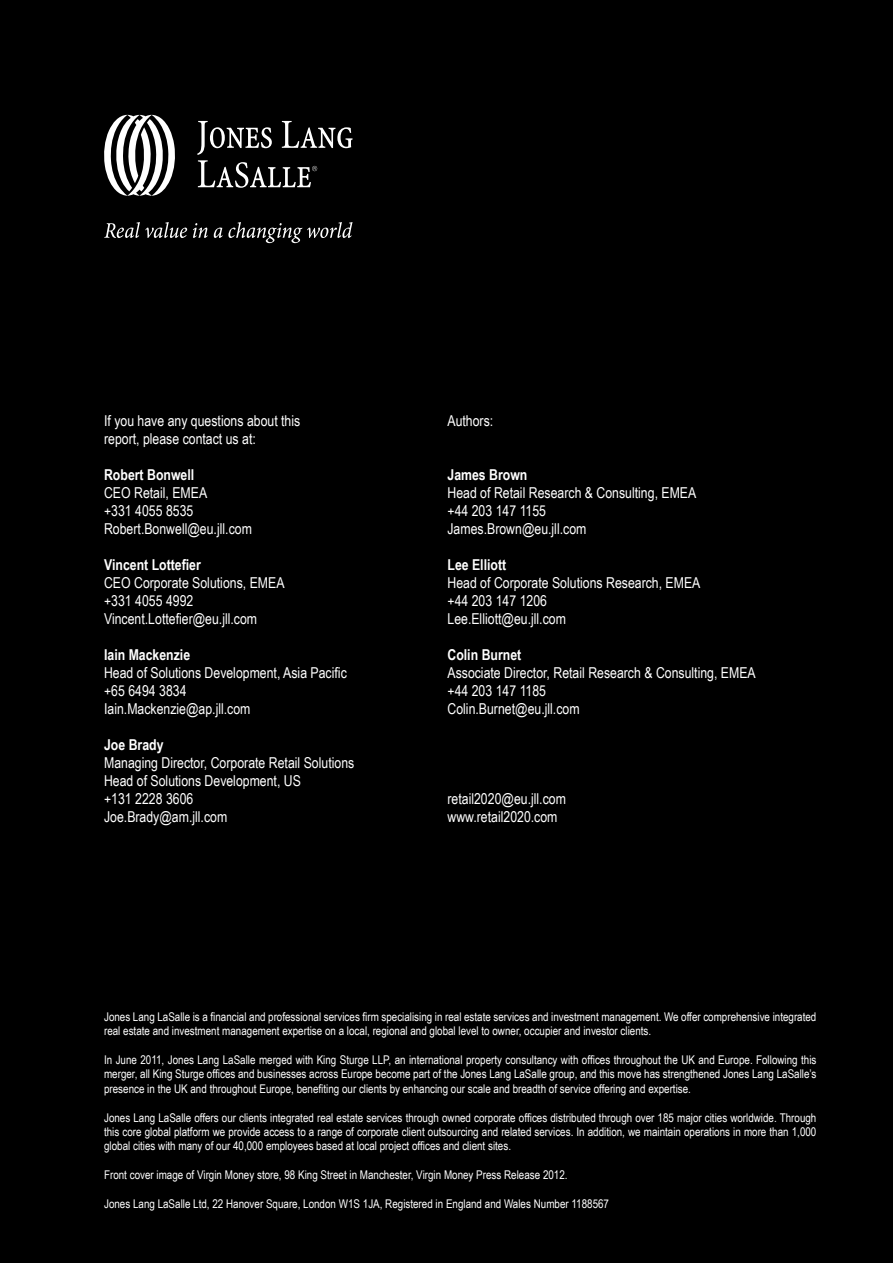
<style>
.page{position:relative;width:893px;height:1263px;background:#000}
.page>*{position:absolute;margin:0;border:0;box-sizing:border-box;transform-origin:0 0}
.t1{font:15px/18px "Arial Narrow";color:#fff}
.t2{font:700 15px "Arial Narrow";color:#fff}
.t3{font:12px/14.4px "Arial Narrow";color:#fff;text-align:justify}
</style>
<div class="page">
<svg style="left:104px;top:114px;width:71px;height:82px"></svg>
<svg style="left:197px;top:121px;width:156px;height:67px"></svg>
<svg style="left:104px;top:222px;width:83px;height:16px"></svg>
<svg style="left:193px;top:223px;width:15px;height:15px"></svg>
<svg style="left:214px;top:222px;width:138px;height:21px"></svg>
<p class="t1" style="left:104px;top:411px;width:198px">If you have any questions about this report, please contact us at:</p>
<p class="t2" style="left:104px;top:463px;width:92px">Robert Bonwell</p>
<p class="t1" style="left:104px;top:483px;width:149px">CEO Retail, EMEA<br>+331 4055 8535<br>Robert.Bonwell@eu.jll.com</p>
<p class="t2" style="left:104px;top:553px;width:98px">Vincent Lottefier</p>
<p class="t1" style="left:104px;top:573px;width:182px">CEO Corporate Solutions, EMEA +331 4055 4992<br>Vincent.Lottefier@eu.jll.com</p>
<p class="t2" style="left:104px;top:643px;width:88px">Iain Mackenzie</p>
<p class="t1" style="left:104px;top:663px;width:244px">Head of Solutions Development, Asia Pacific +65 6494 3834<br>Iain.Mackenzie@ap.jll.com</p>
<p class="t2" style="left:104px;top:733px;width:61px">Joe Brady</p>
<p class="t1" style="left:104px;top:753px;width:252px">Managing Director, Corporate Retail Solutions<br>Head of Solutions Development, US<br>+131 2228 3606<br>Joe.Brady@am.jll.com</p>
<p class="t1" style="left:447px;top:411px;width:47px">Authors:</p>
<p class="t2" style="left:447px;top:463px;width:81px">James Brown</p>
<p class="t1" style="left:447px;top:483px;width:250px">Head of Retail Research &amp; Consulting, EMEA +44 203 147 1155<br>James.Brown@eu.jll.com</p>
<p class="t2" style="left:447px;top:553px;width:60px">Lee Elliott</p>
<p class="t1" style="left:447px;top:573px;width:254px">Head of Corporate Solutions Research, EMEA +44 203 147 1206<br>Lee.Elliott@eu.jll.com</p>
<p class="t2" style="left:447px;top:643px;width:75px">Colin Burnet</p>
<p class="t1" style="left:447px;top:663px;width:310px">Associate Director, Retail Research &amp; Consulting, EMEA +44 203 147 1185<br>Colin.Burnet@eu.jll.com</p>
<p class="t1" style="left:447px;top:789px;width:120px">retail2020@eu.jll.com www.retail2020.com</p>
<p class="t3" style="left:104px;top:1009px;width:714px">Jones Lang LaSalle is a financial and professional services firm specialising in real estate services and investment management. We offer comprehensive integrated real estate and investment management expertise on a local, regional and global level to owner, occupier and investor clients.</p>
<p class="t3" style="left:104px;top:1052px;width:714px">In June 2011, Jones Lang LaSalle merged with King Sturge LLP, an international property consultancy with offices throughout the UK and Europe. Following this merger, all King Sturge offices and businesses across Europe become part of the Jones Lang LaSalle group, and this move has strengthened Jones Lang LaSalle’s presence in the UK and throughout Europe, benefiting our clients by enhancing our scale and breadth of service offering and expertise.</p>
<p class="t3" style="left:104px;top:1110px;width:714px">Jones Lang LaSalle offers our clients integrated real estate services through owned corporate offices distributed through over 185 major cities worldwide. Through this core global platform we provide access to a range of corporate client outsourcing and related services. In addition, we maintain operations in more than 1,000 global cities with many of our 40,000 employees based at local project offices and client sites.</p>
<p class="t3" style="left:104px;top:1167px;width:465px">Front cover image of Virgin Money store, 98 King Street in Manchester, Virgin Money Press Release 2012.</p>
<p class="t3" style="left:104px;top:1196px;width:506px">Jones Lang LaSalle Ltd, 22 Hanover Square, London W1S 1JA, Registered in England and Wales Number 1188567</p>
</div>
